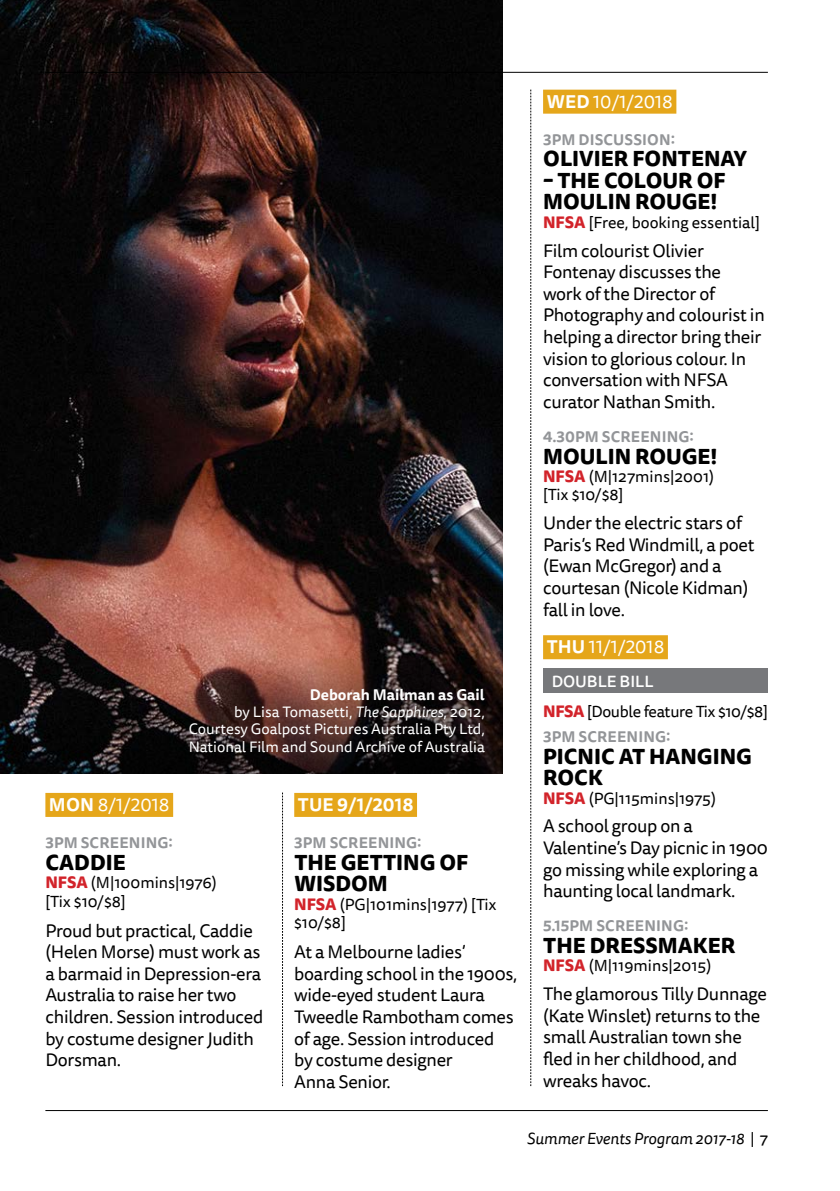
<style>
.page{position:relative;width:840px;height:1191px;background:#fff}
.page>*{position:absolute;margin:0;border:0;box-sizing:border-box;transform-origin:0 0}
.t1{font:800 21px/21.6px "Tisa Sans Pro";color:#000}
.t2{font:18px/21.6px "Tisa Sans Pro";letter-spacing:-.015em;color:#000}
.t3{font:18px "Tisa Sans Pro";color:#fff}
.t4{font:700 18px "Tisa Sans Pro";color:#fff}
.t5{font:16px/18.4px "Tisa Sans Pro";color:#000}
.t6{font:16px/29.8px "Tisa Sans Pro";letter-spacing:-.02em;color:#000}
.t7{font:italic 16px "Tisa Sans Pro";color:#000}
.t8{font:15px/17.2px "Tisa Sans Pro";color:#fff;text-align:right}
.t9{font:700 15px "Tisa Sans Pro";letter-spacing:.01em;color:#939598}
.s1{font-weight:700}
.s2{font-style:italic}
.s3{font-weight:800;color:#d2232a}
.s4{font-weight:500;color:#fff}
.s5{font-style:normal}
</style>
<div class="page">
<div style="left:542px;top:669px;width:225px;height:24px;background:#77787b"></div>
<hr style="left:45px;top:72px;width:722px;height:1px;background:#000">
<hr style="left:45px;top:1110px;width:722px;height:1px;background:#000">
<svg style="left:282px;top:792px;width:1px;height:294px"></svg>
<svg style="left:530px;top:90px;width:1px;height:996px"></svg>
<div style="left:45px;top:793px;width:128px;height:24px;background:#e5a61a"></div>
<div style="left:294px;top:793px;width:123px;height:24px;background:#e5a61a"></div>
<div style="left:542px;top:90px;width:134px;height:24px;background:#e5a61a"></div>
<div style="left:542px;top:635px;width:125px;height:24px;background:#e5a61a"></div>
<svg style="left:0;top:0;width:502px;height:774px;background:#2c1c1a"></svg>
<p class="t8" style="left:189px;top:686px;width:297px"><span class="s1">Deborah Mailman as Gail<br></span>by Lisa Tomasetti, <span class="s2">The Sapphires</span>, 2012, Courtesy Goalpost Pictures Australia Pty Ltd, National Film and Sound Archive of Australia</p>
<p class="t3" style="left:49px;top:792px;width:122px"><span class="s1">MON</span> 8/1/2018</p>
<p class="t9" style="left:45px;top:832px;width:129px">3PM SCREENING:</p>
<p class="t1" style="left:45px;top:851px;width:82px">CADDIE</p>
<p class="t5" style="left:45px;top:873px;width:173px"><span class="s3">NFSA</span> (M|100mins|1976) [Tix $10/$8]</p>
<p class="t2" style="left:45px;top:920px;width:219px">Proud but practical, Caddie (Helen Morse) must work as a barmaid in Depression-era<br>Australia to raise her two children. Session introduced by costume designer Judith<br>Dorsman.</p>
<p class="t4" style="left:298px;top:791px;width:117px">TUE 9/1/2018</p>
<p class="t9" style="left:294px;top:832px;width:129px">3PM SCREENING:</p>
<p class="t1" style="left:294px;top:851px;width:175px">THE GETTING OF<br>WISDOM</p>
<p class="t5" style="left:294px;top:895px;width:204px"><span class="s3">NFSA</span> (PG|101mins|1977) [Tix $10/$8]</p>
<p class="t2" style="left:294px;top:941px;width:224px">At a Melbourne ladies’ boarding school in the 1900s, wide-eyed student Laura<br>Tweedle Rambotham comes of age. Session introduced by costume designer<br>Anna Senior.</p>
<p class="t3" style="left:546px;top:89px;width:128px"><span class="s1">WED</span> 10/1/2018</p>
<p class="t9" style="left:542px;top:129px;width:133px">3PM DISCUSSION:</p>
<p class="t1" style="left:543px;top:148px;width:205px">OLIVIER FONTENAY</p>
<p class="t1" style="left:542px;top:170px;width:184px">– THE COLOUR OF<br>MOULIN ROUGE!</p>
<p class="t5" style="left:542px;top:213px;width:218px"><span class="s3">NFSA</span> [Free, booking essential]</p>
<p class="t2" style="left:542px;top:240px;width:223px">Film colourist Olivier<br>Fontenay discusses the<br>work of the Director of<br>Photography and colourist in helping a director bring their vision to glorious colour. In conversation with NFSA curator Nathan Smith.</p>
<p class="t9" style="left:542px;top:426px;width:152px">4.30PM SCREENING:</p>
<p class="t1" style="left:543px;top:445px;width:176px">MOULIN ROUGE!</p>
<p class="t5" style="left:542px;top:467px;width:172px"><span class="s3">NFSA</span> (M|127mins|2001) [Tix $10/$8]</p>
<p class="t2" style="left:542px;top:512px;width:213px">Under the electric stars of<br>Paris’s Red Windmill, a poet (Ewan McGregor) and a courtesan (Nicole Kidman) fall in love.</p>
<p class="t3" style="left:546px;top:635px;width:119px"><span class="s1">THU</span> 11/1/2018</p>
<p class="t6" style="left:542px;top:666px;width:226px;text-indent:9px"><span class="s4">DOUBLE BILL<br></span><span class="s3">NFSA</span> [Double feature Tix $10/$8]</p>
<p class="t9" style="left:542px;top:726px;width:129px">3PM SCREENING:</p>
<p class="t1" style="left:543px;top:745px;width:210px">PICNIC AT HANGING<br>ROCK</p>
<p class="t5" style="left:542px;top:789px;width:174px"><span class="s3">NFSA</span> (PG|115mins|1975)</p>
<p class="t2" style="left:542px;top:816px;width:226px">A school group on a<br>Valentine’s Day picnic in 1900 go missing while exploring a haunting local landmark.</p>
<p class="t9" style="left:542px;top:915px;width:147px">5.15PM SCREENING:</p>
<p class="t1" style="left:543px;top:934px;width:194px">THE DRESSMAKER</p>
<p class="t5" style="left:542px;top:957px;width:170px"><span class="s3">NFSA</span> (M|119mins|2015)</p>
<p class="t2" style="left:542px;top:983px;width:225px">The glamorous Tilly Dunnage (Kate Winslet) returns to the small Australian town she fled in her childhood, and wreaks havoc.</p>
<p class="t7" style="left:526px;top:1128px;width:242px">Summer Events Program 2017-18 | <span class="s5">7</span></p>
</div>
